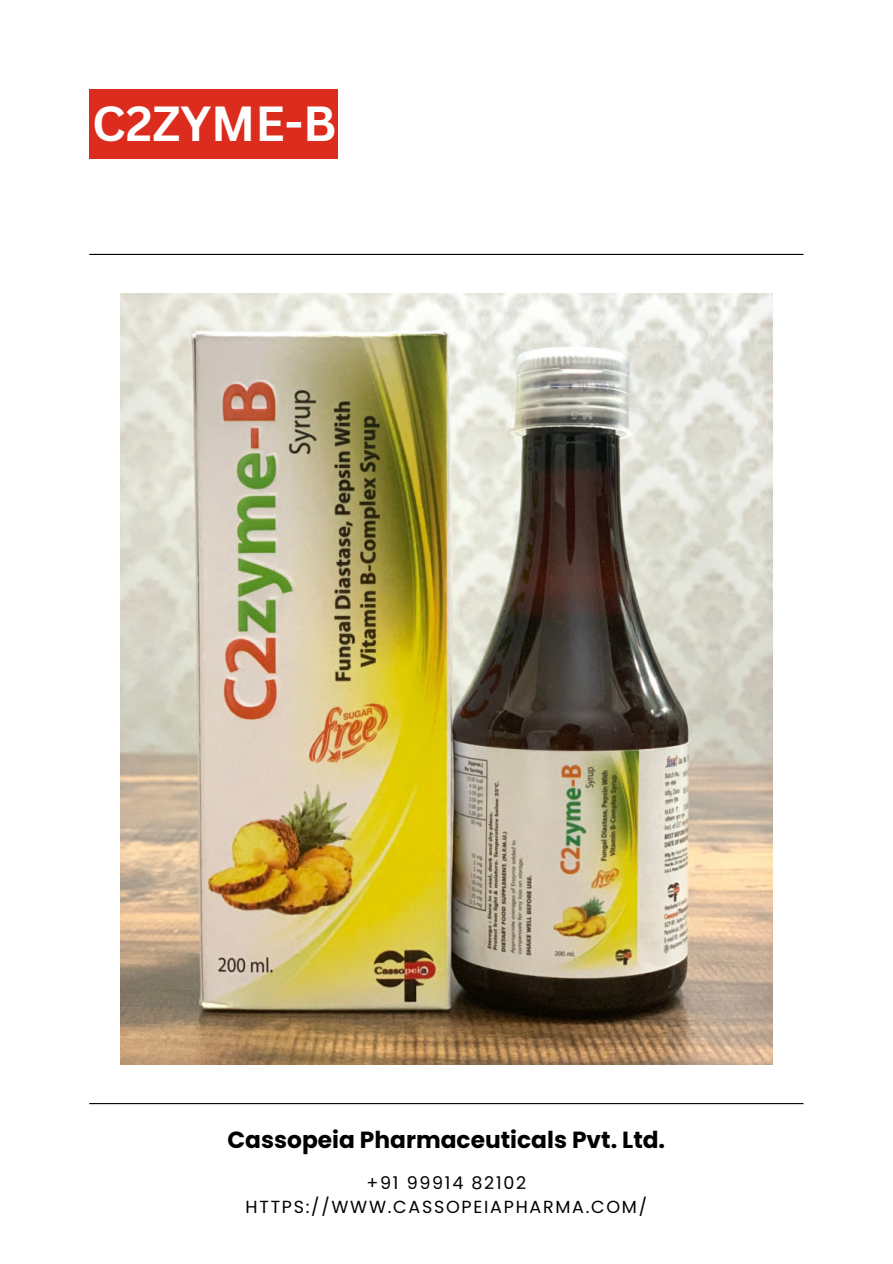
<style>
.page{position:relative;width:893px;height:1264px;background:#fff}
.page>*{position:absolute;margin:0;border:0;box-sizing:border-box;transform-origin:0 0}
.t1{font:700 48px "Canva Sans";color:#fff}
.t2{font:700 23.25px "Poppins";color:#000001}
.t3{font:17.55px/23.5px "Poppins";letter-spacing:.1em;color:#000001;text-align:center}
</style>
<div class="page">
<hr style="left:89px;top:1102px;width:714px;height:2px;background:#000001">
<hr style="left:89px;top:254px;width:714px;height:1px;background:#000001">
<img style="left:121px;top:294px;width:651px;height:770px">
<div style="left:89px;top:89px;width:249px;height:69px;background:#dc2c1d"></div>
<h1 class="t1" style="left:92px;top:95px;width:246px">C2ZYME-B</h1>
<h2 class="t2" style="left:227px;top:1126px;width:439px">Cassopeia Pharmaceuticals Pvt. Ltd.</h2>
<p class="t3" style="left:245px;top:1170px;width:403px">+91 99914 82102<br>HTTPS://WWW.CASSOPEIAPHARMA.COM/</p>
</div>
